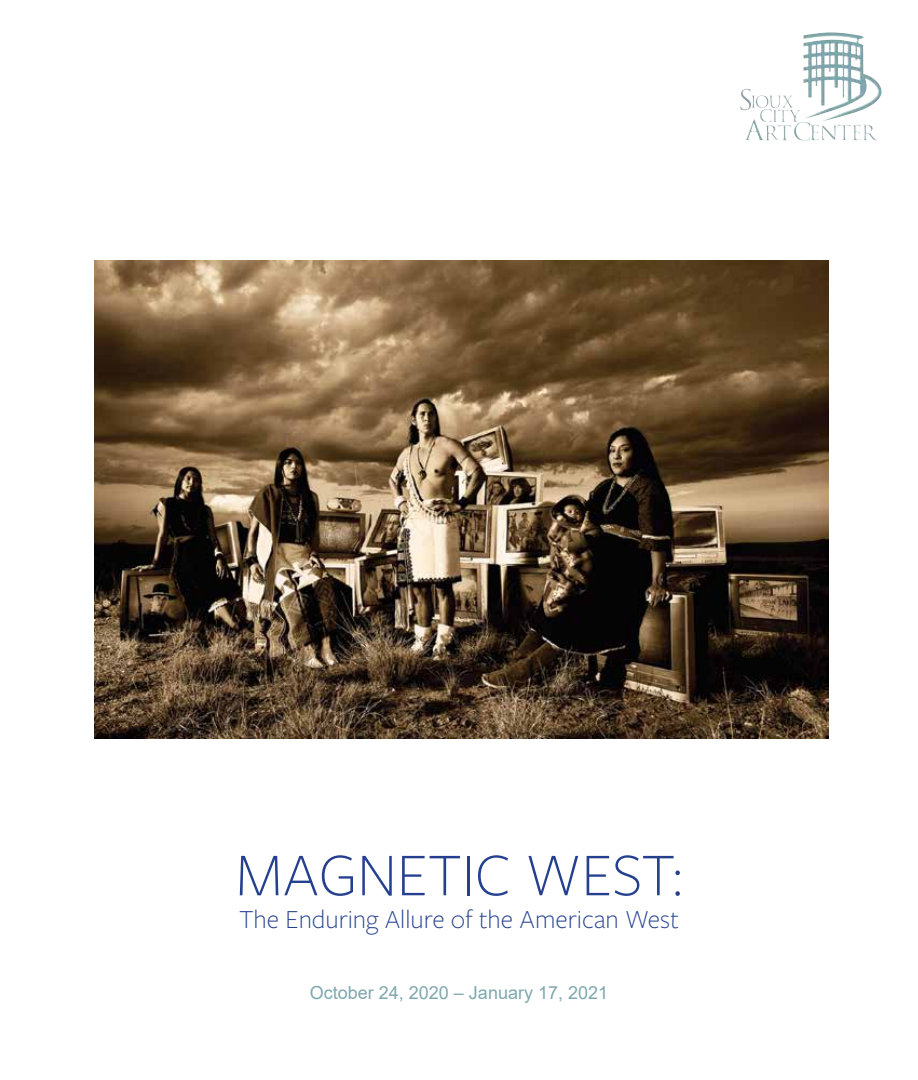
<style>
.page{position:relative;width:918px;height:1080px;background:#fff}
.page>*{position:absolute;margin:0;border:0;box-sizing:border-box;transform-origin:0 0}
.t1{font:300 63px "Freight Sans Pro";color:#25408f}
.t2{font:300 27px "Freight Sans Pro";color:#25408f}
.t3{font:18px "Arial";color:#7ea8ad}
</style>
<div class="page">
<img style="left:94px;top:261px;width:735px;height:477px">
<img style="left:803px;top:32px;width:79px;height:89px">
<h1 class="t1" style="left:236px;top:833px;width:448px">MAGNETIC WEST:</h1>
<p class="t2" style="left:239px;top:901px;width:441px">The Enduring Allure of the American West</p>
<p class="t3" style="left:310px;top:980px;width:300px">October 24, 2020 – January 17, 2021</p>
</div>
